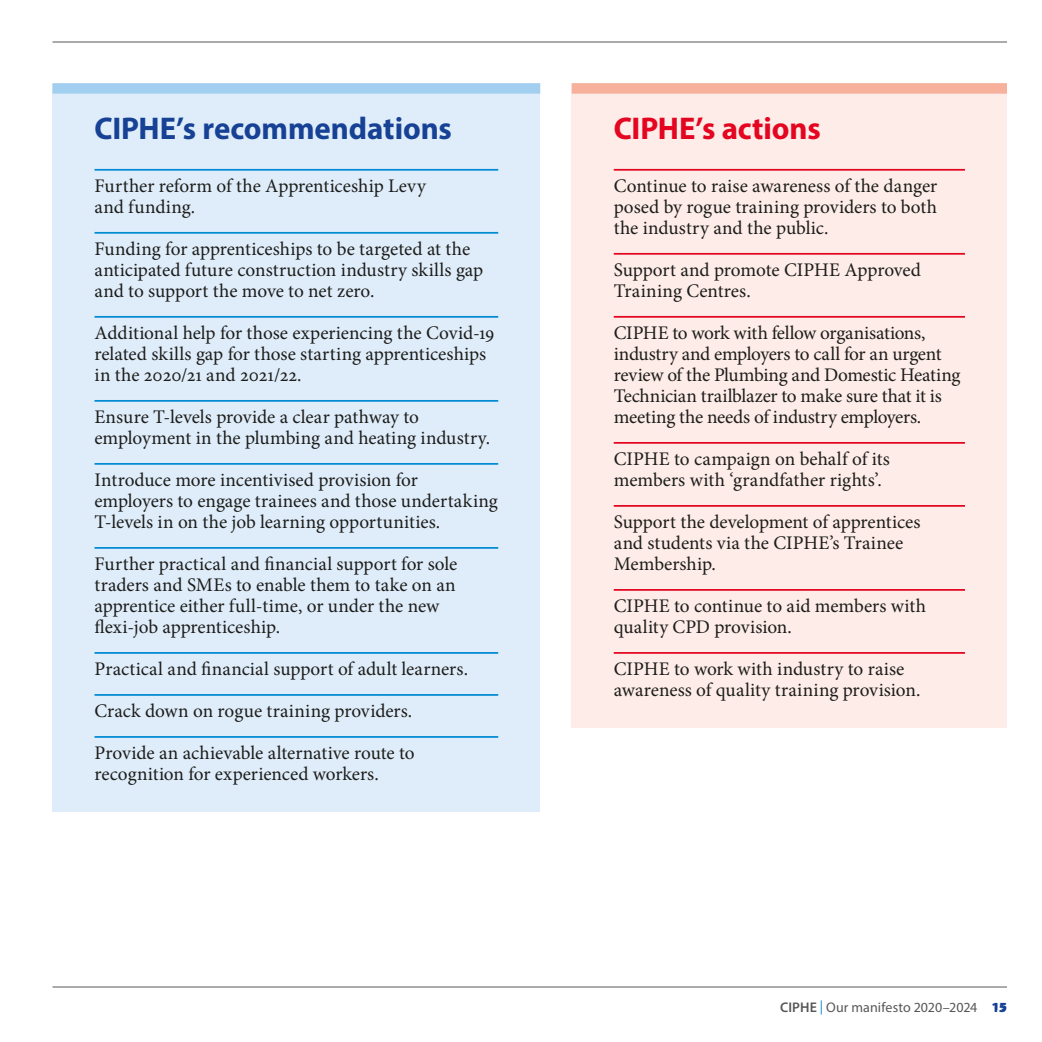
<style>
.page{position:relative;width:1042px;height:1042px;background:#fff}
.page>*{position:absolute;margin:0;border:0;box-sizing:border-box;transform-origin:0 0}
.Recommend_heading{font:31.5px "Myriad Variable Concept";letter-spacing:-.005em;color:#164194}
.Actions_headings{font:31.5px "Myriad Variable Concept";letter-spacing:-.005em;color:#e40521}
.Recommendations_larg{font:19.25px/21px "Minion Pro";color:#1d1d1b}
.Actions{font:19.25px/21px "Minion Pro";letter-spacing:-.005em;color:#1d1d1b}
.t1{font:14px "Myriad Pro";letter-spacing:.005em;color:#575756}
.s1{font-weight:600}
.s2{color:#008bd2}
.s3{font-weight:900;color:#164194}
.s4{font-weight:700;font-size:10.5px;color:#164194}
</style>
<div class="page">
<hr style="left:52px;top:42px;width:955px;height:1px;background:#575756">
<div style="left:52px;top:84px;width:488px;height:727px;background:#dfedfa"></div>
<div style="left:52px;top:83px;width:488px;height:11px;background:#a2cff0"></div>
<hr style="left:94px;top:169px;width:404px;height:2px;background:#008bd2">
<hr style="left:94px;top:232px;width:404px;height:2px;background:#008bd2">
<hr style="left:94px;top:316px;width:404px;height:2px;background:#008bd2">
<hr style="left:94px;top:400px;width:404px;height:2px;background:#008bd2">
<hr style="left:94px;top:463px;width:404px;height:2px;background:#008bd2">
<hr style="left:94px;top:547px;width:404px;height:2px;background:#008bd2">
<hr style="left:94px;top:652px;width:404px;height:2px;background:#008bd2">
<hr style="left:94px;top:694px;width:404px;height:2px;background:#008bd2">
<hr style="left:94px;top:736px;width:404px;height:2px;background:#008bd2">
<div style="left:572px;top:84px;width:435px;height:643px;background:#fdece7"></div>
<div style="left:572px;top:83px;width:435px;height:11px;background:#f6b09c"></div>
<hr style="left:614px;top:169px;width:351px;height:2px;background:#e40521">
<hr style="left:614px;top:253px;width:351px;height:2px;background:#e40521">
<hr style="left:614px;top:316px;width:351px;height:2px;background:#e40521">
<hr style="left:614px;top:442px;width:351px;height:2px;background:#e40521">
<hr style="left:614px;top:505px;width:351px;height:2px;background:#e40521">
<hr style="left:614px;top:589px;width:351px;height:2px;background:#e40521">
<hr style="left:614px;top:652px;width:351px;height:2px;background:#e40521">
<hr style="left:52px;top:986px;width:955px;height:1px;background:#575756">
<p class="Recommend_heading" style="left:94px;top:110px;width:359px">CIPHE’s recommendations</p>
<p class="Recommendations_larg" style="left:94px;top:175px;width:333px">Further reform of the Apprenticeship Levy and funding.</p>
<p class="Recommendations_larg" style="left:94px;top:238px;width:390px">Funding for apprenticeships to be targeted at the anticipated future construction industry skills gap and to support the move to net zero.</p>
<p class="Recommendations_larg" style="left:94px;top:322px;width:401px">Additional help for those experiencing the Covid-19 related skills gap for those starting apprenticeships in the 2020/21 and 2021/22.</p>
<p class="Recommendations_larg" style="left:94px;top:406px;width:397px">Ensure T-levels provide a clear pathway to employment in the plumbing and heating industry.</p>
<p class="Recommendations_larg" style="left:94px;top:469px;width:405px">Introduce more incentivised provision for employers to engage trainees and those undertaking<br>T-levels in on the job learning opportunities.</p>
<p class="Recommendations_larg" style="left:94px;top:553px;width:364px">Further practical and financial support for sole traders and SMEs to enable them to take on an apprentice either full-time, or under the new flexi-job apprenticeship.</p>
<p class="Recommendations_larg" style="left:94px;top:658px;width:375px">Practical and financial support of adult learners.</p>
<p class="Recommendations_larg" style="left:94px;top:700px;width:319px">Crack down on rogue training providers.</p>
<p class="Recommendations_larg" style="left:94px;top:742px;width:322px">Provide an achievable alternative route to recognition for experienced workers.</p>
<p class="Actions_headings" style="left:614px;top:110px;width:208px">CIPHE’s actions</p>
<p class="Actions" style="left:614px;top:175px;width:325px;text-align:justify">Continue to raise awareness of the danger posed by rogue training providers to both the industry and the public.</p>
<p class="Actions" style="left:614px;top:259px;width:309px">Support and promote CIPHE Approved<br>Training Centres.</p>
<p class="Actions" style="left:614px;top:322px;width:348px">CIPHE to work with fellow organisations, industry and employers to call for an urgent review of the Plumbing and Domestic Heating Technician trailblazer to make sure that it is meeting the needs of industry employers.</p>
<p class="Actions" style="left:614px;top:448px;width:278px">CIPHE to campaign on behalf of its members with ‘grandfather rights’.</p>
<p class="Actions" style="left:614px;top:511px;width:308px">Support the development of apprentices and students via the CIPHE’s Trainee<br>Membership.</p>
<p class="Actions" style="left:614px;top:595px;width:314px">CIPHE to continue to aid members with quality CPD provision.</p>
<p class="Actions" style="left:614px;top:658px;width:308px">CIPHE to work with industry to raise awareness of quality training provision.</p>
<p class="t1" style="left:780px;top:998px;width:228px"><span class="s1">CIPHE</span> <span class="s2">|</span> Our manifesto 2020–2024 <span class="s3">15</span><span class="s4">1 5</span></p>
</div>
